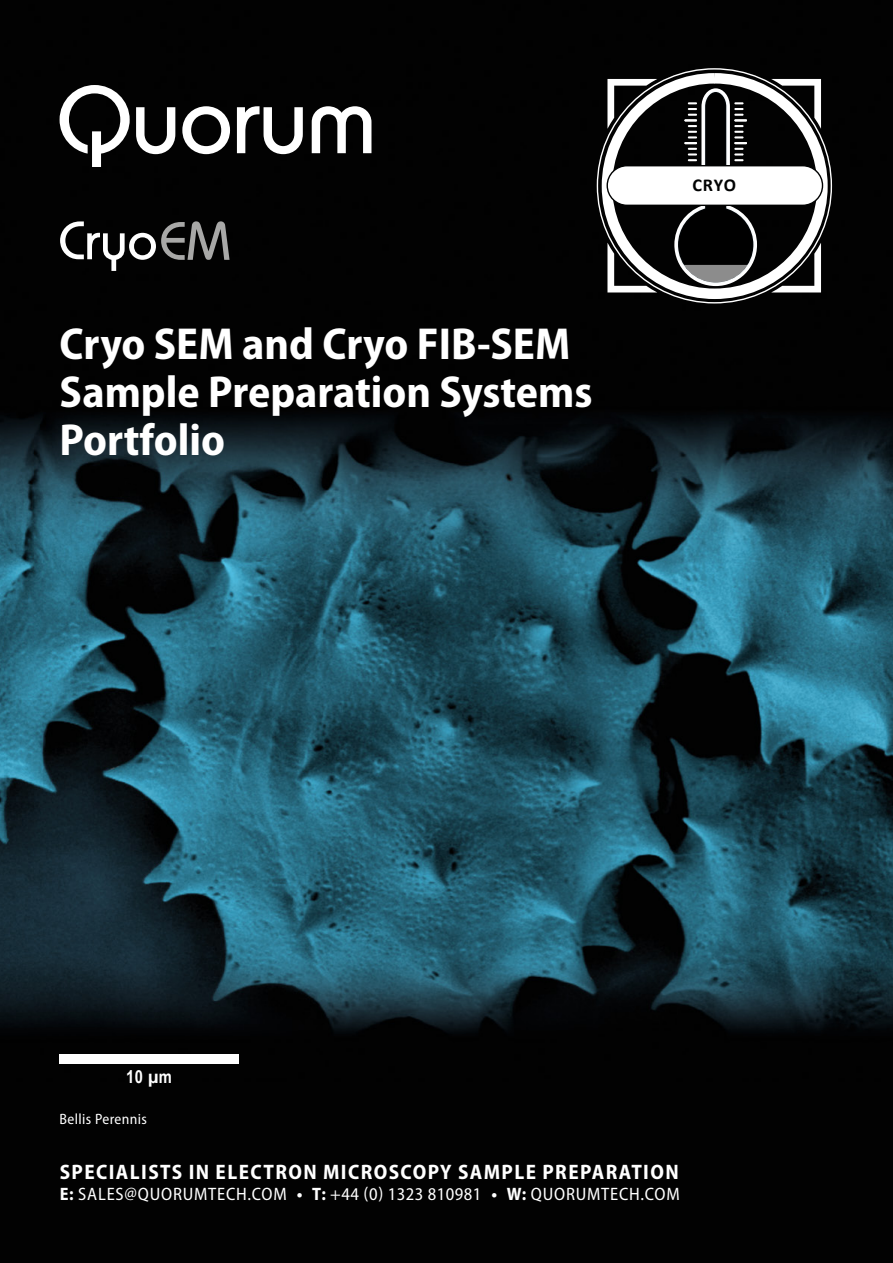
<style>
.page{position:relative;width:893px;height:1263px;background:#fff}
.page>*{position:absolute;margin:0;border:0;box-sizing:border-box;transform-origin:0 0}
.t1{font:700 semi-condensed 45px/48px "Myriad Pro";color:#fff}
.t2{font:700 semi-condensed 21px "Myriad Pro";letter-spacing:.065em;color:#fff}
.t3{font:700 18.15px "Calibri";color:#010202}
.t4{font:semi-condensed 18px "Myriad Pro";letter-spacing:.045em;color:#fff}
.t5{font:700 18px "Arial Narrow";color:#fff}
.t6{font:semi-condensed 15px "Myriad Pro";letter-spacing:.025em;color:#fff}
.s1{font-weight:700}
</style>
<div class="page">
<img style="left:0;top:0;width:893px;height:1263px">
<div style="left:602px;top:73px;width:226px;height:226px;border:10px solid #fff;border-radius:50%"></div>
<svg style="left:771px;top:79px;width:50px;height:50px"></svg>
<svg style="left:607px;top:79px;width:50px;height:50px"></svg>
<svg style="left:607px;top:243px;width:50px;height:49px"></svg>
<svg style="left:771px;top:243px;width:50px;height:49px"></svg>
<div style="left:607px;top:166px;width:215px;height:39px;background:#fff;border-radius:20px"></div>
<div style="left:606px;top:165px;width:217px;height:41px;border:1px solid #010202;border-radius:20px"></div>
<svg style="left:674px;top:88px;width:83px;height:198px"></svg>
<svg style="left:60px;top:85px;width:311px;height:82px"></svg>
<div style="left:60px;top:1054px;width:179px;height:10px;background:#fff"></div>
<svg style="left:60px;top:221px;width:170px;height:50px;background:#383838"></svg>
<h1 class="t1" style="left:60px;top:319px;width:534px">Cryo SEM and Cryo FIB-SEM<br>Sample Preparation Systems<br>Portfolio</h1>
<p class="t3" style="left:692px;top:173px;width:45px">CRYO</p>
<p class="t5" style="left:126px;top:1063px;width:47px">10 µm</p>
<p class="t6" style="left:60px;top:1110px;width:89px">Bellis Perennis</p>
<p class="t2" style="left:60px;top:1158px;width:621px">SPECIALISTS IN ELECTRON MICROSCOPY SAMPLE PREPARATION</p>
<p class="t4" style="left:60px;top:1183px;width:622px"><span class="s1">E:</span> SALES@QUORUMTECH.COM <span class="s1">• T:</span> +44 (0) 1323 810981 <span class="s1">• W:</span> QUORUMTECH.COM</p>
</div>
